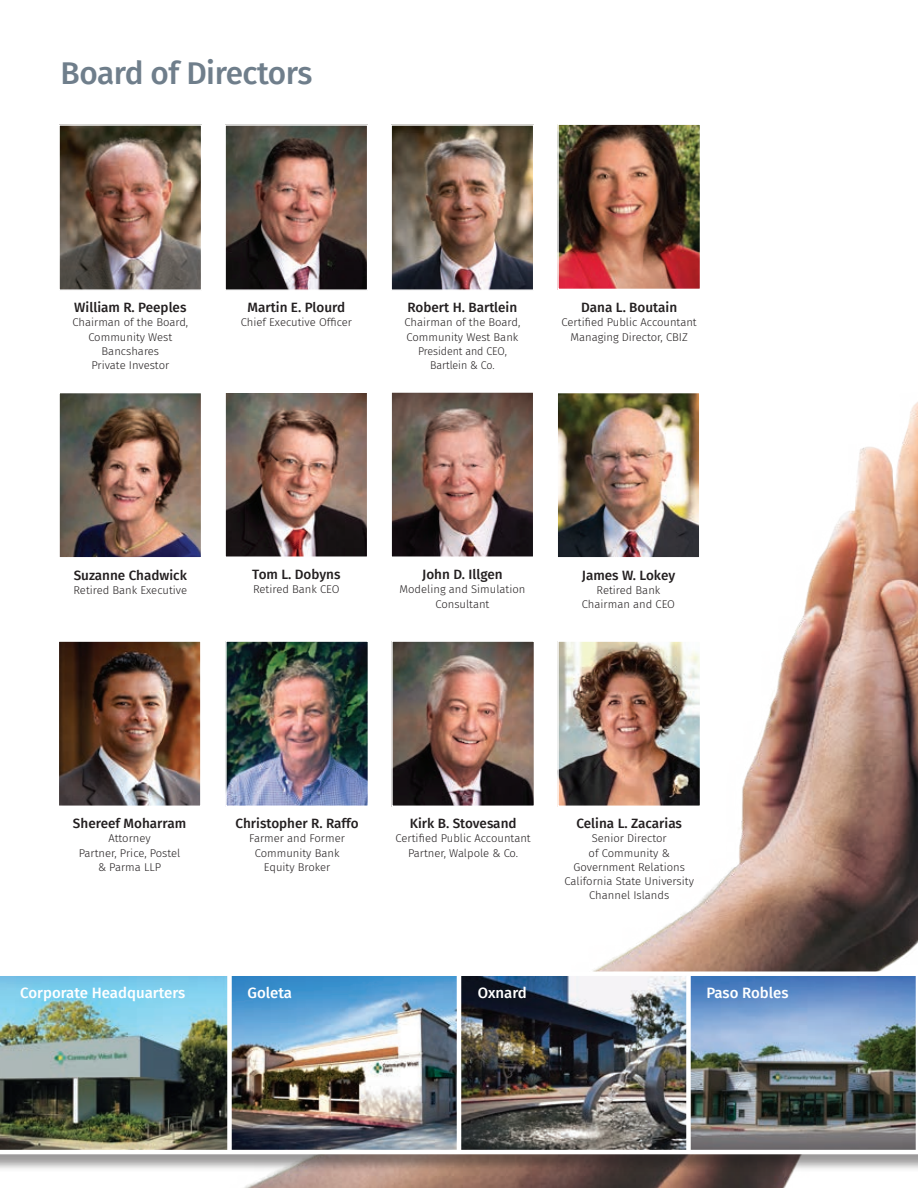
<style>
.page{position:relative;width:918px;height:1188px;background:#fff}
.page>*{position:absolute;margin:0;border:0;box-sizing:border-box;transform-origin:0 0}
.t1{font:500 31.5px "Fira Sans";letter-spacing:-.015em;color:#6f7e8b}
.t2{font:500 15px "Fira Sans";color:#fff}
.t3{font:500 13.5px "Fira Sans";color:#231f20}
.t4{font:300 11.25px/14.2px "Fira Sans";color:#231f20;text-align:center}
</style>
<div class="page">
<img style="left:593px;top:402px;width:325px;height:569px">
<img style="left:244px;top:1173px;width:549px;height:15px">
<div style="left:0;top:1129px;width:918px;height:44px;background:#231f20;opacity:.45"></div>
<img style="left:0;top:976px;width:916px;height:174px">
<img style="left:559px;top:395px;width:139px;height:161px">
<div style="left:556px;top:392px;width:145px;height:167px;border:2px solid #fff"></div>
<img style="left:61px;top:127px;width:138px;height:161px">
<div style="left:58px;top:124px;width:144px;height:167px;border:2px solid #fff"></div>
<img style="left:61px;top:395px;width:138px;height:161px">
<div style="left:58px;top:392px;width:144px;height:167px;border:2px solid #fff"></div>
<img style="left:228px;top:643px;width:138px;height:161px">
<div style="left:225px;top:640px;width:144px;height:167px;border:2px solid #fff"></div>
<img style="left:560px;top:126px;width:138px;height:161px">
<div style="left:557px;top:123px;width:144px;height:167px;border:2px solid #fff"></div>
<img style="left:61px;top:643px;width:138px;height:161px">
<div style="left:58px;top:640px;width:144px;height:167px;border:2px solid #fff"></div>
<img style="left:227px;top:127px;width:138px;height:161px">
<div style="left:224px;top:124px;width:144px;height:167px;border:2px solid #fff"></div>
<img style="left:227px;top:394px;width:138px;height:161px">
<div style="left:224px;top:391px;width:144px;height:167px;border:2px solid #fff"></div>
<img style="left:394px;top:643px;width:138px;height:161px">
<div style="left:391px;top:640px;width:144px;height:167px;border:2px solid #fff"></div>
<img style="left:393px;top:127px;width:138px;height:161px">
<div style="left:390px;top:124px;width:144px;height:167px;border:2px solid #fff"></div>
<img style="left:393px;top:394px;width:138px;height:161px">
<div style="left:390px;top:391px;width:144px;height:167px;border:2px solid #fff"></div>
<img style="left:560px;top:643px;width:138px;height:161px">
<div style="left:557px;top:640px;width:144px;height:167px;border:2px solid #fff"></div>
<hr style="left:0;top:1150px;width:918px;height:4px;background:#fff">
<div style="left:227px;top:975px;width:5px;height:177px;background:#fff"></div>
<hr style="left:457px;top:975px;width:4px;height:177px;background:#fff">
<div style="left:686px;top:975px;width:5px;height:177px;background:#fff"></div>
<hr style="left:916px;top:975px;width:2px;height:177px;background:#fff">
<h1 class="t1" style="left:61px;top:48px;width:253px">Board of Directors</h1>
<p class="t3" style="left:74px;top:297px;width:114px">William R. Peeples</p>
<p class="t4" style="left:72px;top:315px;width:117px">Chairman of the Board,<br>Community West<br>Bancshares<br>Private Investor</p>
<p class="t3" style="left:248px;top:297px;width:99px">Martin E. Plourd</p>
<p class="t4" style="left:241px;top:315px;width:113px">Chief Executive Officer</p>
<p class="t3" style="left:408px;top:297px;width:111px">Robert H. Bartlein</p>
<p class="t4" style="left:405px;top:315px;width:117px">Chairman of the Board,<br>Community West Bank<br>President and CEO,<br>Bartlein &amp; Co.</p>
<p class="t3" style="left:581px;top:297px;width:97px">Dana L. Boutain</p>
<p class="t4" style="left:562px;top:315px;width:137px">Certified Public Accountant<br>Managing Director, CBIZ</p>
<p class="t3" style="left:74px;top:564px;width:115px">Suzanne Chadwick</p>
<p class="t4" style="left:74px;top:583px;width:115px">Retired Bank Executive</p>
<p class="t3" style="left:252px;top:564px;width:90px">Tom L. Dobyns</p>
<p class="t4" style="left:253px;top:582px;width:88px">Retired Bank CEO</p>
<p class="t3" style="left:422px;top:564px;width:82px">John D. Illgen</p>
<p class="t4" style="left:400px;top:582px;width:127px">Modeling and Simulation<br>Consultant</p>
<p class="t3" style="left:582px;top:564px;width:95px">James W. Lokey</p>
<p class="t4" style="left:582px;top:583px;width:95px">Retired Bank<br>Chairman and CEO</p>
<p class="t3" style="left:73px;top:813px;width:115px">Shereef Moharram</p>
<p class="t4" style="left:79px;top:831px;width:103px">Attorney<br>Partner, Price, Postel &amp; Parma LLP</p>
<p class="t3" style="left:236px;top:813px;width:125px">Christopher R. Raffo</p>
<p class="t4" style="left:249px;top:831px;width:97px">Farmer and Former<br>Community Bank<br>Equity Broker</p>
<p class="t3" style="left:410px;top:813px;width:108px">Kirk B. Stovesand</p>
<p class="t4" style="left:396px;top:831px;width:137px">Certified Public Accountant<br>Partner, Walpole &amp; Co.</p>
<p class="t3" style="left:576px;top:813px;width:107px">Celina L. Zacarias</p>
<p class="t4" style="left:565px;top:831px;width:131px">Senior Director<br>of Community &amp;<br>Government Relations<br>California State University<br>Channel Islands</p>
<h2 class="t2" style="left:20px;top:981px;width:167px">Corporate Headquarters</h2>
<h2 class="t2" style="left:248px;top:981px;width:46px">Goleta</h2>
<h2 class="t2" style="left:478px;top:981px;width:51px">Oxnard</h2>
<h2 class="t2" style="left:707px;top:981px;width:84px">Paso Robles</h2>
</div>
